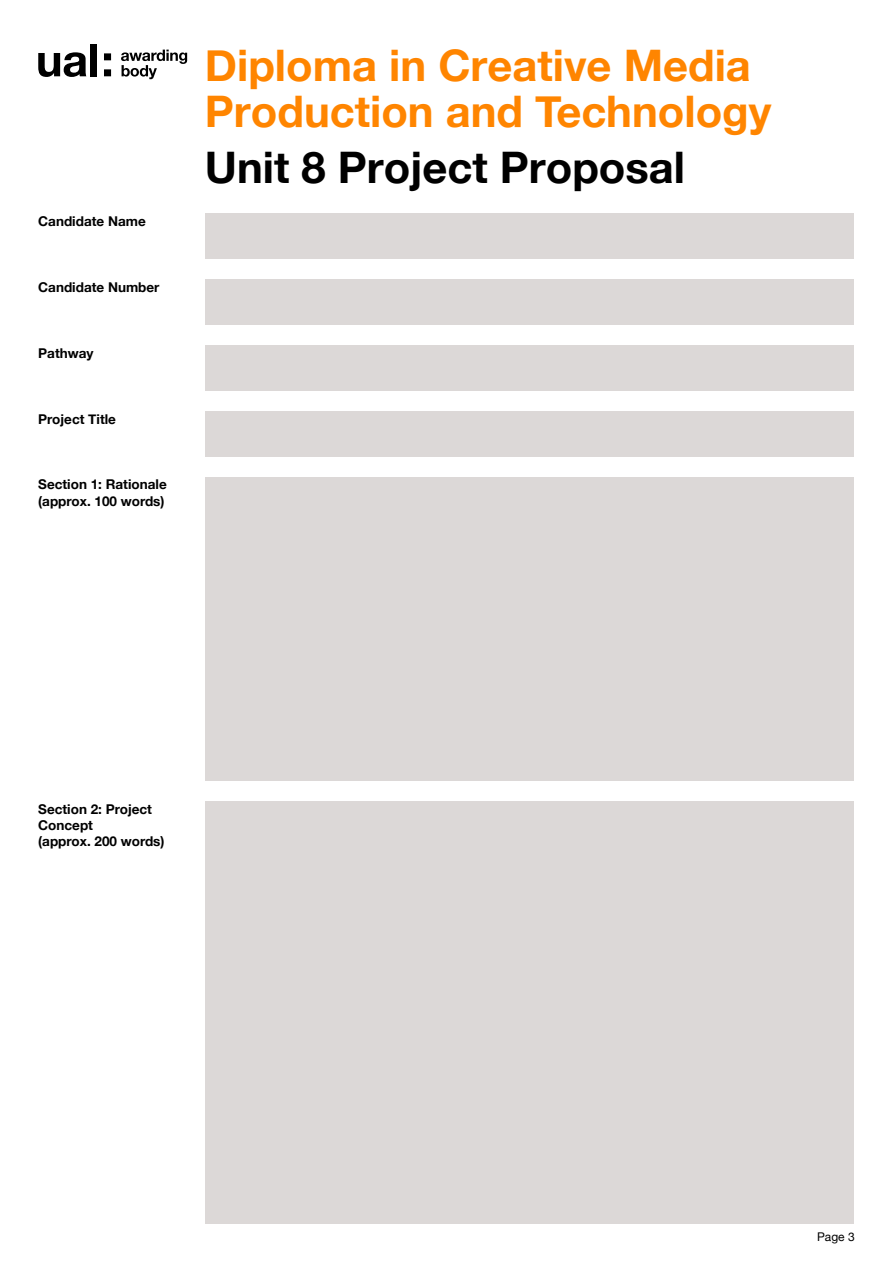
<style>
.page{position:relative;width:893px;height:1263px;background:#fff}
.page>*{position:absolute;margin:0;border:0;box-sizing:border-box;transform-origin:0 0}
.t1{font:700 43.5px/46.2px "Helvetica Neue";color:#ff8500}
.t2{font:700 43.5px "Helvetica Neue";color:#000}
.t3{font:700 13.5px/16.2px "Helvetica Neue";color:#000}
.t4{font:12px "Helvetica Neue";color:#000}
</style>
<div class="page">
<div style="left:206px;top:213px;width:648px;height:46px;background:#dcd8d7"></div>
<div style="left:206px;top:279px;width:648px;height:46px;background:#dcd8d7"></div>
<div style="left:206px;top:345px;width:648px;height:45px;background:#dcd8d7"></div>
<div style="left:206px;top:411px;width:648px;height:45px;background:#dcd8d7"></div>
<div style="left:206px;top:477px;width:648px;height:304px;background:#dcd8d7"></div>
<div style="left:206px;top:801px;width:648px;height:423px;background:#dcd8d7"></div>
<svg style="left:38px;top:52px;width:48px;height:25px"></svg>
<div style="left:90px;top:44px;width:7px;height:32px;background:#000"></div>
<svg style="left:104px;top:53px;width:7px;height:23px"></svg>
<svg style="left:121px;top:50px;width:66px;height:29px"></svg>
<p class="t3" style="left:38px;top:213px;width:109px">Candidate Name</p>
<p class="t3" style="left:38px;top:279px;width:123px">Candidate Number</p>
<p class="t3" style="left:38px;top:345px;width:57px">Pathway</p>
<p class="t3" style="left:38px;top:411px;width:79px">Project Title</p>
<p class="t3" style="left:38px;top:477px;width:130px">Section 1: Rationale (approx. 100 words)</p>
<h1 class="t1" style="left:205px;top:43px;width:568px">Diploma in Creative Media<br>Production and Technology</h1>
<h1 class="t2" style="left:205px;top:134px;width:482px">Unit 8 Project Proposal</h1>
<p class="t3" style="left:38px;top:801px;width:128px">Section 2: Project<br>Concept<br>(approx. 200 words)</p>
<p class="t4" style="left:817px;top:1228px;width:39px">Page 3</p>
</div>
